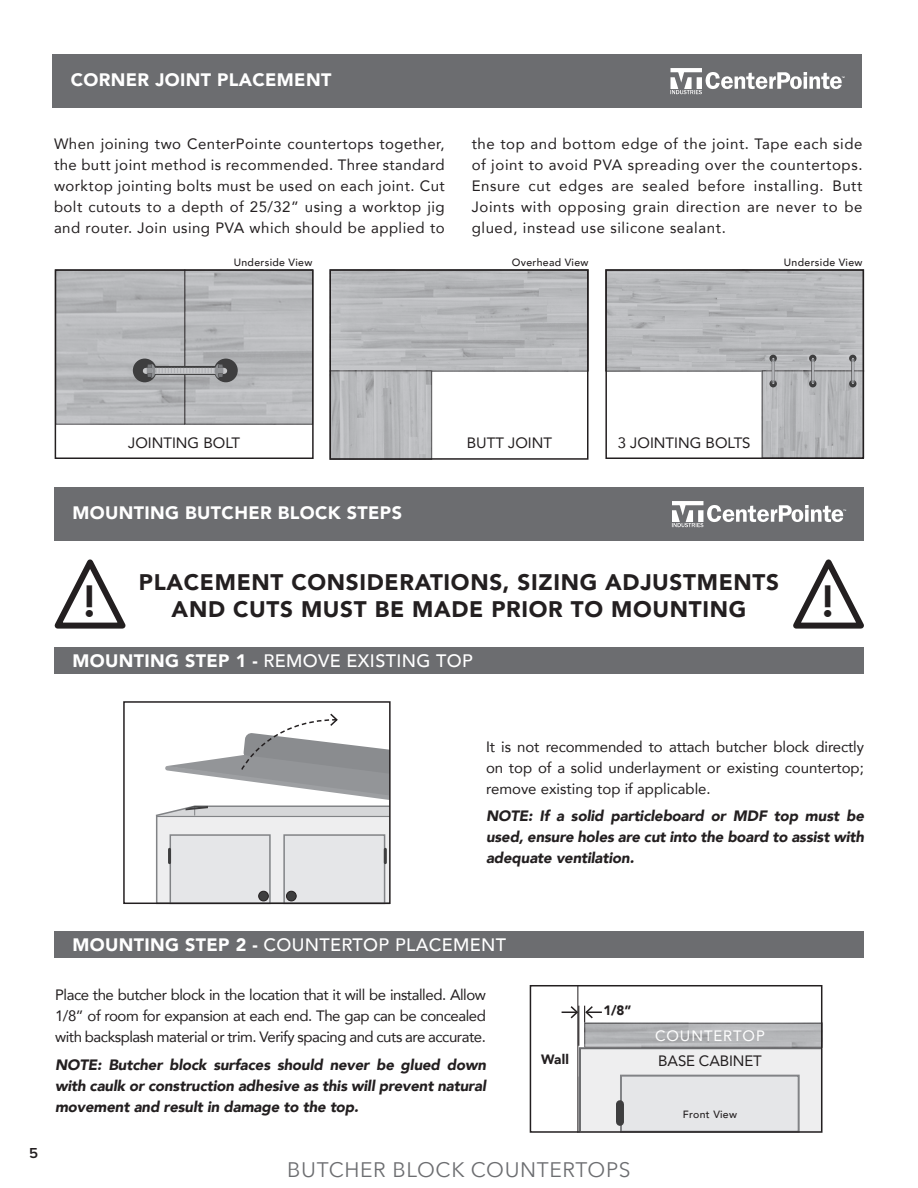
<style>
.page{position:relative;width:918px;height:1188px;background:#fff}
.page>*{position:absolute;margin:0;border:0;box-sizing:border-box;transform-origin:0 0}
.t1{font:800 45px "Avenir";color:#231f20}
.t2{font:900 22.5px/27px "Avenir";letter-spacing:.03em;color:#231f20;text-align:center}
.t3{font:21px "Avenir Next";letter-spacing:.03em;color:#6c6d70}
.t4{font:500 18px "Avenir";letter-spacing:.02em;color:#fff}
.t5{font:900 18px "Avenir";letter-spacing:.02em;color:#fff}
.t6{font:15px/21px "Avenir";color:#231f20;text-align:justify}
.t7{font:italic 900 15px/21px "Avenir";letter-spacing:-.01em;color:#231f20;text-align:justify}
.t8{font:15px "Avenir";letter-spacing:.06em;color:#fff}
.t9{font:600 15px "Proxima Nova";color:#231f20}
.t10{font:900 13.5px "Avenir";color:#231f20}
.t11{font:500 10.5px "Avenir";letter-spacing:.03em;color:#231f20}
.s1{font-weight:900}
</style>
<div class="page">
<img style="left:608px;top:272px;width:253px;height:99px">
<img style="left:762px;top:371px;width:99px;height:85px">
<div style="left:809px;top:355px;width:7px;height:7px;background:#3e3e3f;border-radius:50%"></div>
<div style="left:809px;top:380px;width:7px;height:7px;background:#3e3e3f;border-radius:50%"></div>
<svg style="left:810px;top:359px;width:6px;height:25px"></svg>
<div style="left:849px;top:355px;width:8px;height:7px;background:#3e3e3f;border-radius:50%"></div>
<div style="left:849px;top:380px;width:8px;height:7px;background:#3e3e3f;border-radius:50%"></div>
<svg style="left:850px;top:359px;width:6px;height:25px"></svg>
<svg style="left:769px;top:355px;width:8px;height:7px"></svg>
<div style="left:769px;top:380px;width:8px;height:7px;background:#3e3e3f;border-radius:50%"></div>
<svg style="left:770px;top:359px;width:6px;height:25px"></svg>
<div style="left:54px;top:487px;width:810px;height:54px;background:#6c6d70"></div>
<img style="left:672px;top:501px;width:49px;height:21px">
<div style="left:54px;top:647px;width:810px;height:27px;background:#6c6d70"></div>
<div style="left:156px;top:816px;width:243px;height:88px;background:#eeeeef;border:2px solid #818386"></div>
<div style="left:170px;top:834px;width:101px;height:70px;background:#e5e6e8;border:2px solid #818386"></div>
<div style="left:283px;top:834px;width:102px;height:70px;background:#e5e6e8;border:2px solid #818386"></div>
<hr style="left:168px;top:849px;width:3px;height:14px;background:#3e3e3f">
<hr style="left:384px;top:849px;width:3px;height:14px;background:#3e3e3f">
<div style="left:259px;top:891px;width:9px;height:10px;background:#3e3e3f;border-radius:50%"></div>
<div style="left:259px;top:891px;width:10px;height:10px;border:1px solid #231f20;border-radius:50%"></div>
<div style="left:287px;top:891px;width:9px;height:10px;background:#3e3e3f;border-radius:50%"></div>
<div style="left:286px;top:891px;width:10px;height:10px;border:1px solid #231f20;border-radius:50%"></div>
<div style="left:391px;top:747px;width:13px;height:160px;background:#fff"></div>
<div style="left:54px;top:931px;width:810px;height:27px;background:#6c6d70"></div>
<div style="left:123px;top:701px;width:268px;height:203px;border:2px solid #231f20"></div>
<svg style="left:579px;top:1046px;width:244px;height:87px;background:#e3e3e4"></svg>
<svg style="left:562px;top:1005px;width:40px;height:18px"></svg>
<img style="left:584px;top:1023px;width:235px;height:24px">
<div style="left:620px;top:1075px;width:180px;height:58px;background:#e5e6e8;border:2px solid #818386"></div>
<div style="left:616px;top:1104px;width:8px;height:18px;background:#3e3e3f"></div>
<div style="left:530px;top:985px;width:292px;height:148px;border:2px solid #231f20"></div>
<svg style="left:155px;top:712px;width:236px;height:106px"></svg>
<hr style="left:578px;top:985px;width:1px;height:148px;background:#231f20">
<div style="left:52px;top:54px;width:810px;height:54px;background:#6c6d70"></div>
<img style="left:671px;top:68px;width:49px;height:21px">
<div style="left:605px;top:269px;width:259px;height:190px;border:2px solid #231f20"></div>
<img style="left:58px;top:272px;width:126px;height:152px">
<svg style="left:185px;top:272px;width:126px;height:152px;background:#b6b8ba"></svg>
<img style="left:333px;top:272px;width:253px;height:99px">
<div style="left:133px;top:359px;width:24px;height:23px;background:#3e3e3f;border-radius:50%"></div>
<div style="left:214px;top:359px;width:24px;height:23px;background:#3e3e3f;border-radius:50%"></div>
<svg style="left:146px;top:361px;width:78px;height:19px"></svg>
<div style="left:55px;top:269px;width:259px;height:190px;border:2px solid #231f20"></div>
<img style="left:333px;top:371px;width:99px;height:86px">
<div style="left:330px;top:269px;width:259px;height:191px;border:2px solid #231f20"></div>
<svg style="left:54px;top:559px;width:72px;height:70px"></svg>
<svg style="left:793px;top:559px;width:71px;height:70px"></svg>
<p class="t5" style="left:71px;top:64px;width:262px">CORNER JOINT PLACEMENT</p>
<p class="t6" style="left:54px;top:133px;width:392px">When joining two CenterPointe countertops together, the butt joint method is recommended. Three standard worktop jointing bolts must be used on each joint. Cut bolt cutouts to a depth of 25/32” using a worktop jig and router. Join using PVA which should be applied to</p>
<p class="t6" style="left:472px;top:133px;width:392px">the top and bottom edge of the joint. Tape each side of joint to avoid PVA spreading over the countertops.<br>Ensure cut edges are sealed before installing. Butt Joints with opposing grain direction are never to be glued, instead use silicone sealant.</p>
<p class="t11" style="left:234px;top:253px;width:80px">Underside View</p>
<p class="t11" style="left:512px;top:253px;width:78px">Overhead View</p>
<p class="t11" style="left:784px;top:253px;width:80px">Underside View</p>
<p class="t6" style="left:128px;top:432px;width:114px">JOINTING BOLT</p>
<p class="t6" style="left:467px;top:432px;width:87px">BUTT JOINT</p>
<p class="t6" style="left:618px;top:432px;width:134px">3 JOINTING BOLTS</p>
<p class="t5" style="left:72px;top:497px;width:331px">MOUNTING BUTCHER BLOCK STEPS</p>
<h2 class="t2" style="left:139px;top:568px;width:642px">PLACEMENT CONSIDERATIONS, SIZING ADJUSTMENTS<br>AND CUTS MUST BE MADE PRIOR TO MOUNTING</h2>
<p class="t4" style="left:72px;top:645px;width:402px"><span class="s1">MOUNTING STEP 1 -</span> REMOVE EXISTING TOP</p>
<h1 class="t1" style="left:83px;top:567px;width:15px">!</h1>
<h1 class="t1" style="left:821px;top:567px;width:15px">!</h1>
<p class="t6" style="left:486px;top:735px;width:380px">It is not recommended to attach butcher block directly on top of a solid underlayment or existing countertop; remove existing top if applicable.</p>
<p class="t7" style="left:486px;top:805px;width:380px">NOTE: If a solid particleboard or MDF top must be used, ensure holes are cut into the board to assist with adequate ventilation.</p>
<p class="t9" style="left:29px;top:1145px;width:10px">5</p>
<p class="t4" style="left:72px;top:929px;width:435px"><span class="s1">MOUNTING STEP 2 -</span> COUNTERTOP PLACEMENT</p>
<p class="t6" style="left:55px;top:984px;width:432px">Place the butcher block in the location that it will be installed. Allow 1/8” of room for expansion at each end. The gap can be concealed with backsplash material or trim. Verify spacing and cuts are accurate.</p>
<p class="t7" style="left:55px;top:1054px;width:432px">NOTE: Butcher block surfaces should never be glued down with caulk or construction adhesive as this will prevent natural movement and result in damage to the top.</p>
<p class="t10" style="left:541px;top:1048px;width:30px">Wall</p>
<p class="t10" style="left:603px;top:999px;width:30px">1/8”</p>
<h3 class="t3" style="left:287px;top:1152px;width:345px">BUTCHER BLOCK COUNTERTOPS</h3>
<p class="t8" style="left:655px;top:1023px;width:111px">COUNTERTOP</p>
<p class="t6" style="left:658px;top:1050px;width:105px">BASE CABINET</p>
<p class="t11" style="left:683px;top:1105px;width:56px">Front View</p>
</div>
